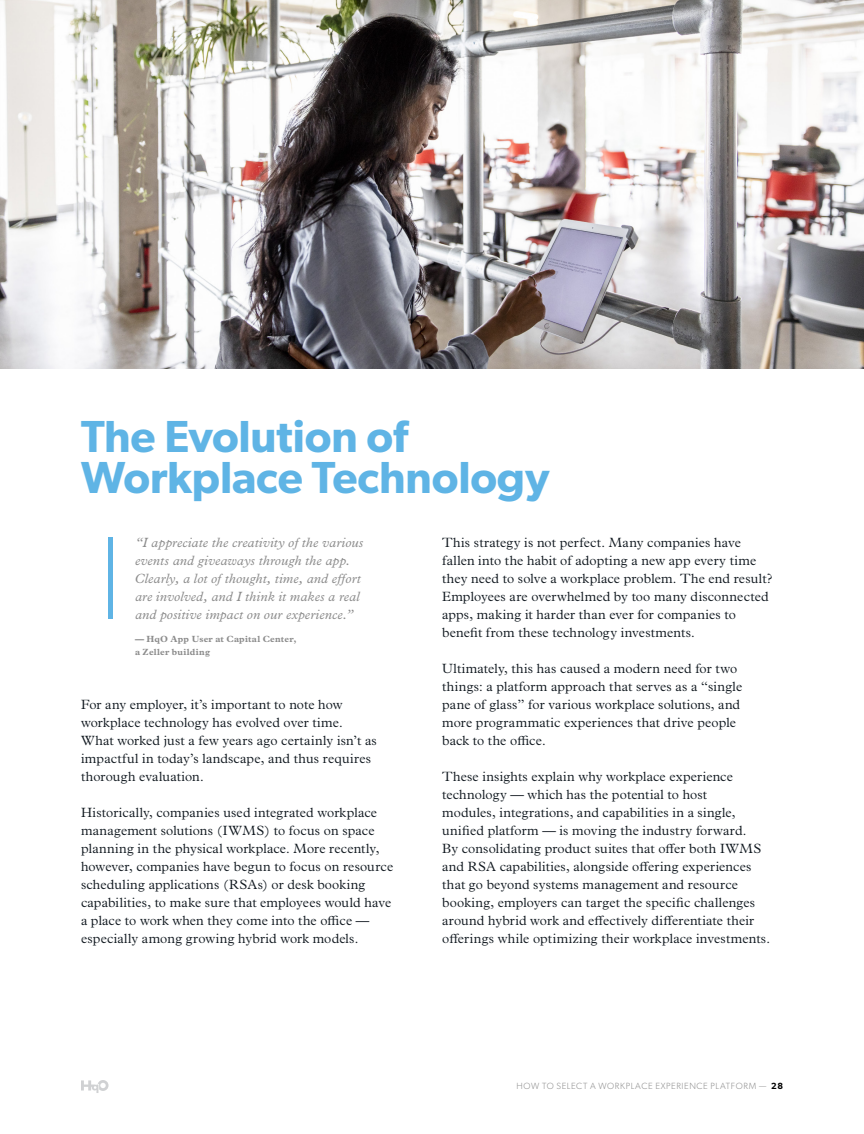
<style>
.page{position:relative;width:864px;height:1134px;background:#fff}
.page>*{position:absolute;margin:0;border:0;box-sizing:border-box;transform-origin:0 0}
.t1{font:600 45px/41px "Gibson";letter-spacing:-.005em;color:#5fb4e5}
.t2{font:300 13.5px/18px "Plantin MT Pro";letter-spacing:.01em;color:#10181f}
.t3{font:italic 13.5px/18px "Plantin MT Pro";letter-spacing:.01em;color:#8c8c8c}
.t4{font:300 9px "Gibson";letter-spacing:.07em;color:#8c8c8c}
.t5{font:700 9px/13.5px "Plantin MT Pro";letter-spacing:.025em;color:#8c8c8c}
.s1{font-weight:600;color:#000}
</style>
<div class="page">
<svg style="left:81px;top:1080px;width:28px;height:13px"></svg>
<img style="left:0;top:0;width:864px;height:369px">
<div style="left:108px;top:538px;width:5px;height:81px;background:#5fb4e5"></div>
<h1 class="t1" style="left:81px;top:415px;width:470px">The Evolution of<br>Workplace Technology</h1>
<p class="t3" style="left:135px;top:534px;width:230px">“I appreciate the creativity of the various events and giveaways through the app.<br>Clearly, a lot of thought, time, and effort are involved, and I think it makes a real and positive impact on our experience.”</p>
<p class="t5" style="left:135px;top:632px;width:163px">— HqO App User at Capital Center, a Zeller building</p>
<p class="t2" style="left:442px;top:534px;width:332px">This strategy is not perfect. Many companies have fallen into the habit of adopting a new app every time they need to solve a workplace problem. The end result?<br>Employees are overwhelmed by too many disconnected apps, making it harder than ever for companies to benefit from these technology investments.</p>
<p class="t2" style="left:442px;top:660px;width:302px">Ultimately, this has caused a modern need for two things: a platform approach that serves as a “single pane of glass” for various workplace solutions, and more programmatic experiences that drive people back to the office.</p>
<p class="t2" style="left:442px;top:768px;width:329px">These insights explain why workplace experience technology — which has the potential to host<br>modules, integrations, and capabilities in a single, unified platform — is moving the industry forward.<br>By consolidating product suites that offer both IWMS and RSA capabilities, alongside offering experiences that go beyond systems management and resource booking, employers can target the specific challenges around hybrid work and effectively differentiate their offerings while optimizing their workplace investments.</p>
<p class="t2" style="left:81px;top:696px;width:297px">For any employer, it’s important to note how workplace technology has evolved over time.<br>What worked just a few years ago certainly isn’t as impactful in today’s landscape, and thus requires thorough evaluation.</p>
<p class="t2" style="left:81px;top:804px;width:314px">Historically, companies used integrated workplace management solutions (IWMS) to focus on space planning in the physical workplace. More recently, however, companies have begun to focus on resource scheduling applications (RSAs) or desk booking capabilities, to make sure that employees would have a place to work when they come into the office — especially among growing hybrid work models.</p>
<p class="t4" style="left:517px;top:1081px;width:268px">HOW TO SELECT A WORKPLACE EXPERIENCE PLATFORM — <span class="s1">28</span></p>
</div>
